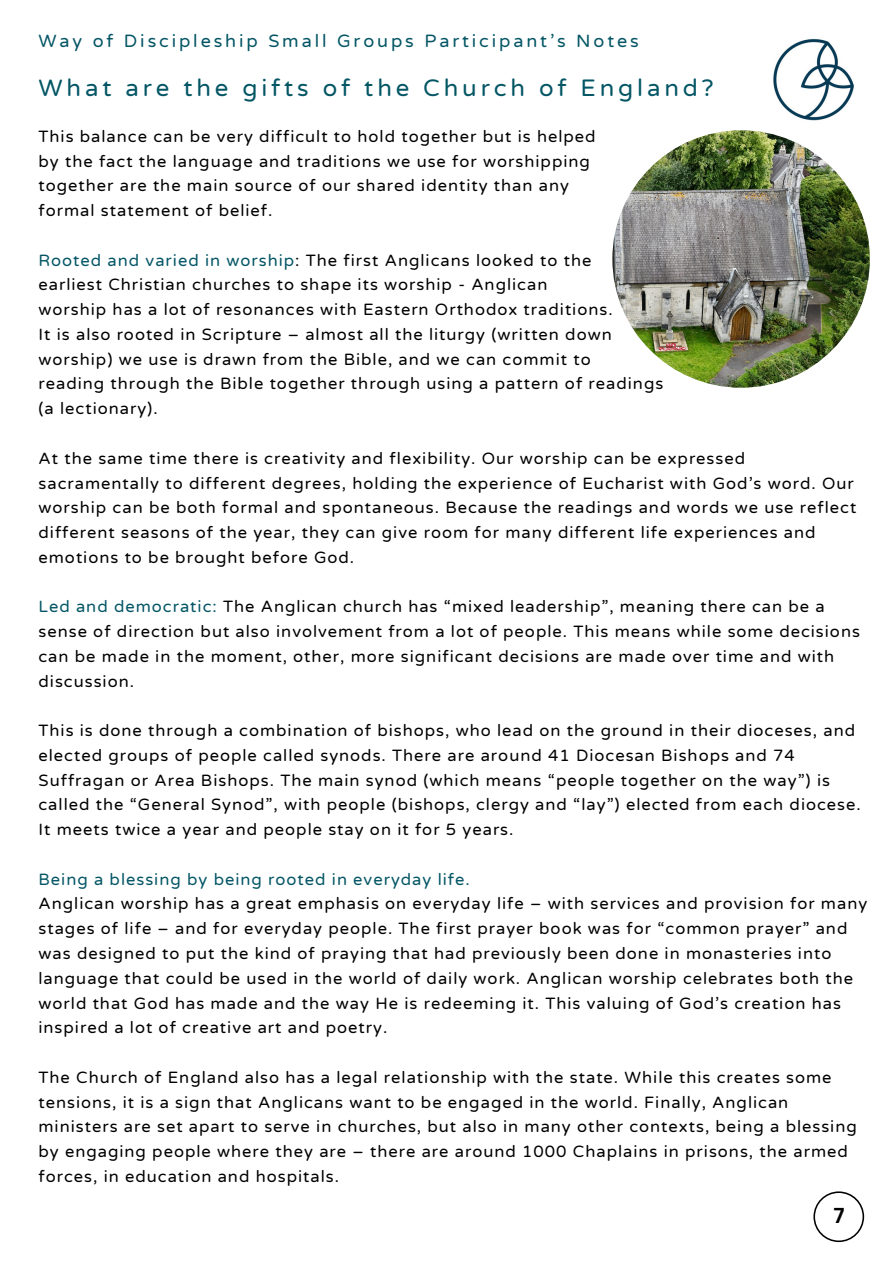
<style>
.page{position:relative;width:894px;height:1264px;background:#fff}
.page>*{position:absolute;margin:0;border:0;box-sizing:border-box;transform-origin:0 0}
.t1{font:24px "Varela Round";letter-spacing:.16em;color:#045665}
.t2{font:700 21px "Canva Sans";color:#000}
.t3{font:18px "Varela Round";letter-spacing:.16em;color:#045665}
.t4{font:16.5px/24.8px "Varela Round";letter-spacing:.06em;color:#000}
.t5{font:16.5px "Varela Round";letter-spacing:.06em;color:#045665}
.s1{color:#045665}
</style>
<div class="page">
<img style="left:773px;top:38px;width:81px;height:83px">
<svg style="left:813px;top:1191px;width:50px;height:50px"></svg>
<img style="left:612px;top:130px;width:257px;height:258px;border-radius:50%">
<p class="t3" style="left:38px;top:30px;width:601px">Way of Discipleship Small Groups Participant’s Notes</p>
<p class="t1" style="left:38px;top:74px;width:676px">What are the gifts of the Church of England?</p>
<h1 class="t4" style="left:38px;top:124px;width:558px">This balance can be very difficult to hold together but is helped</h1>
<p class="t4" style="left:38px;top:149px;width:553px">by the fact the language and traditions we use for worshipping</p>
<p class="t4" style="left:38px;top:174px;width:532px">together are the main source of our shared identity than any</p>
<p class="t4" style="left:38px;top:198px;width:235px">formal statement of belief.</p>
<p class="t4" style="left:38px;top:248px;width:554px"><span class="s1">Rooted and varied in worship</span>: The first Anglicans looked to the</p>
<p class="t4" style="left:38px;top:273px;width:510px">earliest Christian churches to shape its worship - Anglican</p>
<p class="t4" style="left:38px;top:297px;width:575px">worship has a lot of resonances with Eastern Orthodox traditions.</p>
<p class="t4" style="left:38px;top:322px;width:574px">It is also rooted in Scripture – almost all the liturgy (written down</p>
<p class="t4" style="left:38px;top:347px;width:553px">worship) we use is drawn from the Bible, and we can commit to</p>
<p class="t4" style="left:38px;top:372px;width:626px">reading through the Bible together through using a pattern of readings</p>
<p class="t4" style="left:38px;top:396px;width:121px">(a lectionary).</p>
<p class="t4" style="left:38px;top:446px;width:819px">At the same time there is creativity and flexibility. Our worship can be expressed sacramentally to different degrees, holding the experience of Eucharist with God’s word. Our worship can be both formal and spontaneous. Because the readings and words we use reflect different seasons of the year, they can give room for many different life experiences and emotions to be brought before God.</p>
<p class="t4" style="left:38px;top:594px;width:822px"><span class="s1">Led and democratic:</span> The Anglican church has “mixed leadership”, meaning there can be a sense of direction but also involvement from a lot of people. This means while some decisions can be made in the moment, other, more significant decisions are made over time and with discussion.</p>
<p class="t4" style="left:38px;top:718px;width:823px">This is done through a combination of bishops, who lead on the ground in their dioceses, and elected groups of people called synods. There are around 41 Diocesan Bishops and 74<br>Suffragan or Area Bishops. The main synod (which means “people together on the way”) is called the “General Synod”, with people (bishops, clergy and “lay”) elected from each diocese.<br>It meets twice a year and people stay on it for 5 years.</p>
<p class="t5" style="left:38px;top:869px;width:432px">Being a blessing by being rooted in everyday life.</p>
<p class="t4" style="left:38px;top:891px;width:830px">Anglican worship has a great emphasis on everyday life – with services and provision for many stages of life – and for everyday people. The first prayer book was for “common prayer” and was designed to put the kind of praying that had previously been done in monasteries into language that could be used in the world of daily work. Anglican worship celebrates both the world that God has made and the way He is redeeming it. This valuing of God’s creation has inspired a lot of creative art and poetry.</p>
<p class="t4" style="left:38px;top:1065px;width:819px">The Church of England also has a legal relationship with the state. While this creates some tensions, it is a sign that Anglicans want to be engaged in the world. Finally, Anglican ministers are set apart to serve in churches, but also in many other contexts, being a blessing by engaging people where they are – there are around 1000 Chaplains in prisons, the armed forces, in education and hospitals.</p>
<p class="t2" style="left:833px;top:1200px;width:12px">7</p>
</div>
